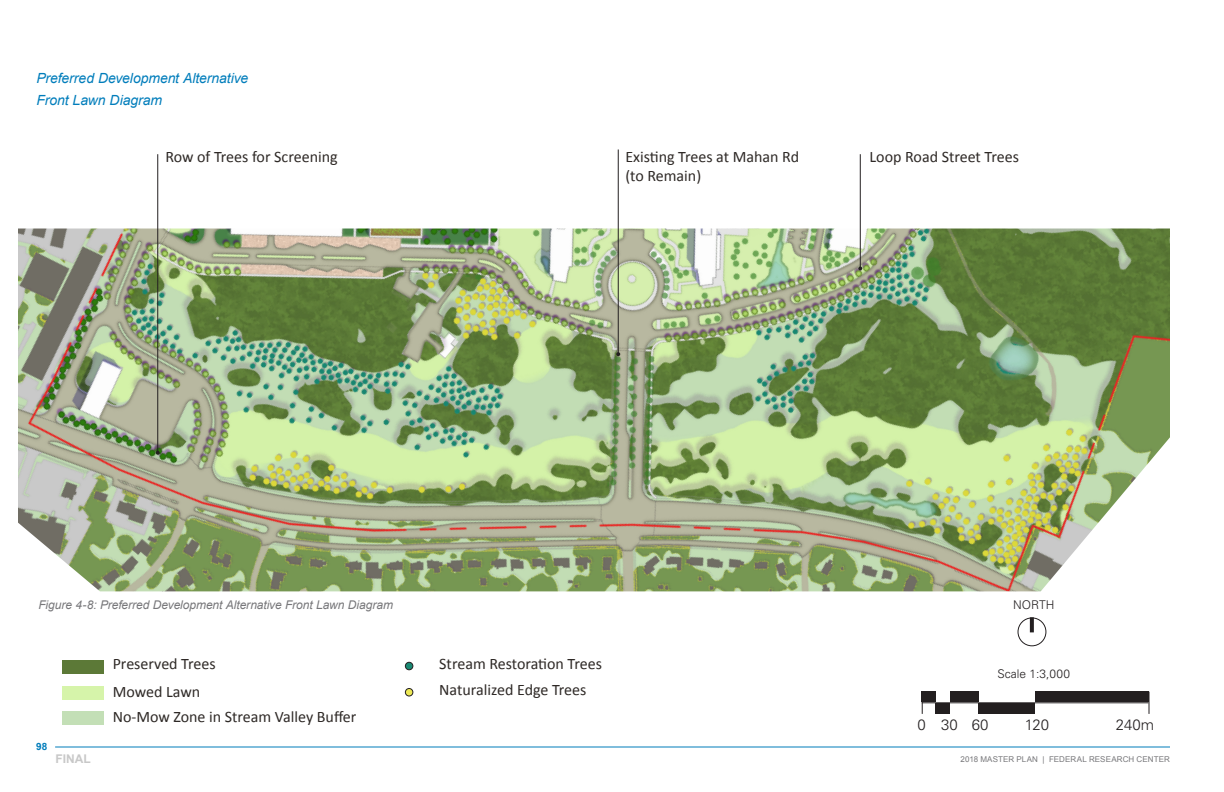
<style>
.page{position:relative;width:1224px;height:792px;background:#fff}
.page>*{position:absolute;margin:0;border:0;box-sizing:border-box;transform-origin:0 0}
.Body_Bullet{font:16px "Calibri";color:#2e2926}
.t1{font:300 15px "Univers";color:#231f20}
._03_Heading_2_no_num{font:italic 14px "Arial";letter-spacing:-.005em;color:#007dbb}
.t2{font:italic 12px "Arial";letter-spacing:-.005em;color:#77777a}
.t3{font:300 12px "Univers";color:#231f20}
.t4{font:700 12px "Arial";color:#c8c8c8}
.t5{font:700 10px "Arial";color:#007dbb}
.t6{font:8px "Arial";letter-spacing:.015em;color:#77777a}
</style>
<div class="page">
<img style="left:18px;top:229px;width:1152px;height:362px">
<hr style="left:55px;top:746px;width:1115px;height:2px;background:#007dbb">
<div style="left:922px;top:692px;width:14px;height:10px;background:#231f20"></div>
<div style="left:936px;top:703px;width:14px;height:11px;background:#231f20"></div>
<div style="left:979px;top:703px;width:56px;height:11px;background:#231f20"></div>
<div style="left:951px;top:692px;width:28px;height:10px;background:#231f20"></div>
<div style="left:1035px;top:692px;width:114px;height:10px;background:#231f20"></div>
<hr style="left:922px;top:702px;width:227px;height:1px;background:#231f20">
<svg style="left:922px;top:702px;width:1px;height:12px"></svg>
<svg style="left:1149px;top:692px;width:1px;height:22px"></svg>
<div style="left:1018px;top:617px;width:28px;height:29px;border:1px solid #231f20;border-radius:50%"></div>
<svg style="left:1030px;top:617px;width:4px;height:15px"></svg>
<div style="left:62px;top:661px;width:41px;height:13px;background:#5c7937"></div>
<div style="left:62px;top:686px;width:41px;height:13px;background:#d6f4aa"></div>
<div style="left:62px;top:711px;width:41px;height:13px;background:#c3dfb6"></div>
<div style="left:405px;top:662px;width:8px;height:8px;background:#198973;border-radius:50%"></div>
<div style="left:405px;top:662px;width:8px;height:8px;border:1px solid #231f20;border-radius:50%"></div>
<div style="left:405px;top:689px;width:8px;height:7px;background:#ede955;border-radius:50%"></div>
<div style="left:405px;top:688px;width:8px;height:9px;border:1px solid #231f20;border-radius:50%"></div>
<hr style="left:860px;top:154px;width:1px;height:114px;background:#231f20">
<svg style="left:858px;top:266px;width:4px;height:4px"></svg>
<hr style="left:618px;top:150px;width:1px;height:204px;background:#231f20">
<svg style="left:616px;top:352px;width:4px;height:4px"></svg>
<hr style="left:157px;top:154px;width:1px;height:299px;background:#231f20">
<svg style="left:156px;top:451px;width:4px;height:4px"></svg>
<p class="_03_Heading_2_no_num" style="left:36px;top:69px;width:213px">Preferred Development Alternative</p>
<p class="_03_Heading_2_no_num" style="left:36px;top:91px;width:127px">Front Lawn Diagram</p>
<p class="Body_Bullet" style="left:165px;top:146px;width:174px">Row of Trees for Screening</p>
<p class="Body_Bullet" style="left:625px;top:146px;width:175px">Existing Trees at Mahan Rd</p>
<p class="Body_Bullet" style="left:870px;top:146px;width:151px">Loop Road Street Trees</p>
<p class="Body_Bullet" style="left:625px;top:165px;width:77px">(to Remain)</p>
<p class="t2" style="left:38px;top:597px;width:356px">Figure 4-8: Preferred Development Alternative Front Lawn Diagram</p>
<p class="Body_Bullet" style="left:113px;top:654px;width:104px">Preserved Trees</p>
<p class="Body_Bullet" style="left:113px;top:681px;width:89px">Mowed Lawn</p>
<p class="t5" style="left:36px;top:740px;width:13px">98</p>
<p class="t4" style="left:56px;top:751px;width:37px">FINAL</p>
<p class="Body_Bullet" style="left:113px;top:707px;width:245px">No-Mow Zone in Stream Valley Buffer</p>
<p class="Body_Bullet" style="left:439px;top:654px;width:164px">Stream Restoration Trees</p>
<p class="Body_Bullet" style="left:439px;top:680px;width:149px">Naturalized Edge Trees</p>
<p class="t3" style="left:1013px;top:597px;width:43px">NORTH</p>
<p class="t3" style="left:998px;top:667px;width:74px">Scale 1:3,000</p>
<p class="t1" style="left:918px;top:716px;width:10px">0</p>
<p class="t1" style="left:941px;top:716px;width:18px">30</p>
<p class="t1" style="left:972px;top:716px;width:18px">60</p>
<p class="t1" style="left:1025px;top:716px;width:26px">120</p>
<p class="t1" style="left:1116px;top:716px;width:40px">240m</p>
<p class="t6" style="left:961px;top:754px;width:211px">2018 MASTER PLAN | FEDERAL RESEARCH CENTER</p>
</div>
